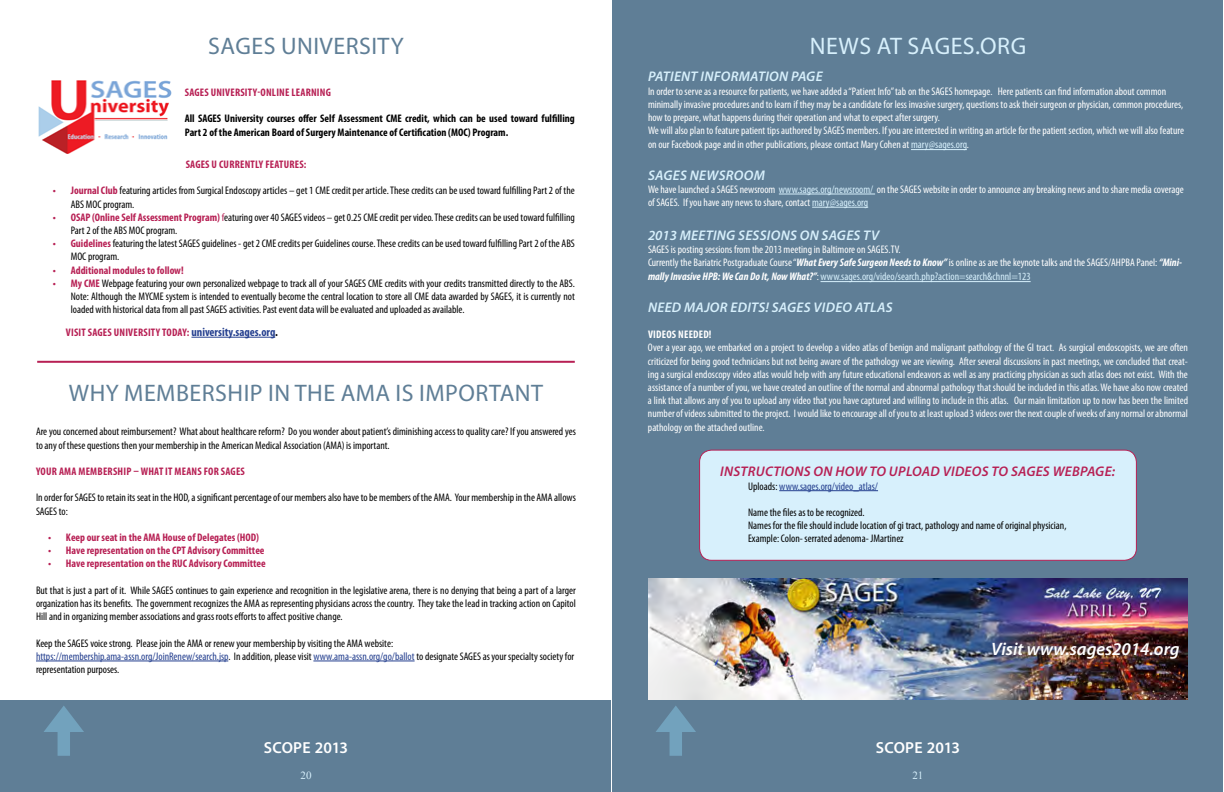
<style>
.page{position:relative;width:1224px;height:792px;background:#fff}
.page>*{position:absolute;margin:0;border:0;box-sizing:border-box;transform-origin:0 0}
.t1{font:24px "Myriad Pro";letter-spacing:.02em;color:#5f7e96}
.t2{font:24px "Myriad Pro";letter-spacing:.02em;color:#d7f0fc}
.t3{font:italic 600 18px "Myriad Pro";color:#fff}
.t4{font:600 16px "Myriad Pro";letter-spacing:.005em;color:#fff}
.t5{font:italic 600 14px "Myriad Pro";letter-spacing:.02em;color:#d7f0fc}
.t6{font:italic 600 14px "Myriad Pro";letter-spacing:.02em;color:#b72054}
.t7{font:700 condensed 12px "Myriad Pro";color:#25408f}
.t8{font:condensed 11px/13.2px "Myriad Pro";color:#000}
.t9{font:condensed 11px/13.2px "Myriad Pro";color:#fff}
.t10{font:700 condensed 11px "Myriad Pro";color:#b72054}
.t11{font:700 condensed 11px/13.2px "Myriad Pro";color:#000}
.t12{font:condensed 11px "Myriad Pro";color:#d7f0fc}
.t13{font:700 condensed 11px "Myriad Pro";letter-spacing:.02em;color:#b72054}
.t14{font:condensed 11px "Myriad Pro";color:#25408f}
.t15{font:700 condensed 11px "Myriad Pro";color:#fff}
.t16{font:11px "Times New Roman";color:#d7f0fc}
.s1{font-weight:700;color:#b72054}
.s2{color:#b72054}
.s3{font-size:11px;color:#b72054}
.s4{color:#000}
.s5{color:#25408f}
.s6{color:#d7f0fc}
.s7{font-weight:700;font-style:italic}
.s8{font-weight:700;font-style:italic;color:#fff}
.s9{color:#fff}
</style>
<div class="page">
<div style="left:0;top:700px;width:612px;height:92px;background:#5f7e96"></div>
<svg style="left:44px;top:706px;width:40px;height:50px"></svg>
<div style="left:612px;top:0;width:612px;height:792px;background:#5f7e96"></div>
<svg style="left:656px;top:706px;width:40px;height:50px"></svg>
<img style="left:648px;top:578px;width:540px;height:121px">
<hr style="left:191px;top:337px;width:84px;height:1px;background:#25408f">
<img style="left:38px;top:80px;width:134px;height:74px">
<hr style="left:36px;top:661px;width:192px;height:1px;background:#25408f">
<hr style="left:313px;top:661px;width:102px;height:1px;background:#25408f">
<hr style="left:911px;top:149px;width:56px;height:1px;background:#d7f0fc">
<hr style="left:779px;top:194px;width:96px;height:1px;background:#d7f0fc">
<hr style="left:812px;top:207px;width:56px;height:1px;background:#d7f0fc">
<hr style="left:821px;top:281px;width:210px;height:1px;background:#d7f0fc">
<div style="left:700px;top:450px;width:436px;height:110px;background:#d7f0fc;border-radius:12px"></div>
<hr style="left:779px;top:490px;width:99px;height:1px;background:#25408f">
<div style="left:699px;top:450px;width:438px;height:111px;border:1px solid #b72054;border-radius:12px"></div>
<hr style="left:37px;top:361px;width:538px;height:2px;background:#b72054">
<h1 class="t1" style="left:208px;top:31px;width:15px">SAGES</h1>
<h1 class="t1" style="left:281px;top:31px;width:124px">UNIVERSITY</h1>
<p class="t13" style="left:185px;top:85px;width:51px">SAGES Universit</p>
<p class="t10" style="left:253px;top:85px;width:19px">y-Online</p>
<p class="t10" style="left:291px;top:85px;width:11px">Learning</p>
<p class="t11" style="left:185px;top:112px;width:392px">All SAGES University courses offer Self Assessment CME credit, which can be used toward fulfilling<br>Part 2 of the American Board of Surgery Maintenance of Certification (MOC) Program.</p>
<p class="t10" style="left:186px;top:157px;width:40px">SAGES U currentl</p>
<p class="t10" style="left:259px;top:157px;width:13px">y features</p>
<p class="t10" style="left:304px;top:157px;width:4px">:</p>
<p class="t8" style="left:71px;top:184px;width:506px;text-indent:-18px"><span class="s1">• Journal Club</span> featuring articles from Surgical Endoscopy articles – get 1 CME credit per article. These credits can be used toward fulfilling Part 2 of the<br>ABS MOC program.</p>
<p class="t8" style="left:71px;top:210px;width:506px;text-indent:-18px"><span class="s1">• OSAP (Online Self Assessment Program)</span> <span class="s2">f</span>eaturing over 40 SAGES videos – get 0.25 CME credit per video. These credits can be used toward fulfilling<br>Part 2 of the ABS MOC program.</p>
<p class="t8" style="left:71px;top:237px;width:506px;text-indent:-18px"><span class="s1">• Guidelines</span>featuring the latest SAGES guidelines - get 2 CME credits per Guidelines course. These credits can be used toward fulfilling Part 2 of the ABS<br>MOC program.</p>
<p class="t10" style="left:53px;top:263px;width:132px">• Additional modules to follow!</p>
<p class="t8" style="left:71px;top:276px;width:506px;text-align:justify;text-indent:-18px"><span class="s1">• My CME</span> Webpage featuring your own personalized webpage to track all of your SAGES CME credits with your credits transmitted directly to the ABS.<br>Note: Although the MYCME system is intended to eventually become the central location to store all CME data awarded by SAGES, it is currently not loaded with historical data from all past SAGES activities. Past event data will be evaluated and uploaded as available.</p>
<p class="t10" style="left:66px;top:325px;width:5px">Visit</p>
<p class="t13" style="left:88px;top:325px;width:51px">SAGES Universit</p>
<p class="t10" style="left:156px;top:325px;width:13px">y toda</p>
<p class="t7" style="left:182px;top:325px;width:97px"><span class="s3">y:</span> university.sages.org<span class="s4">.</span></p>
<h1 class="t1" style="left:69px;top:379px;width:133px">WHY MEMBERSHI</h1>
<h1 class="t1" style="left:250px;top:379px;width:60px">P IN THE</h1>
<h1 class="t1" style="left:341px;top:379px;width:133px">AMA IS IMPORTANT</h1>
<p class="t8" style="left:36px;top:425px;width:541px">Are you concerned about reimbursement? What about healthcare reform? Do you wonder about patient’s diminishing access to quality care? If you answered yes to any of these questions then your membership in the American Medical Association (AMA) is important.</p>
<p class="t13" style="left:36px;top:465px;width:210px">YOUR AMA MEMBERSHIP – WHAT IT MEANS FOR SAGES</p>
<p class="t8" style="left:36px;top:491px;width:541px">In order for SAGES to retain its seat in the HOD, a significant percentage of our members also have to be members of the AMA. Your membership in the AMA allows<br>SAGES to:</p>
<p class="t10" style="left:48px;top:531px;width:212px">• Keep our seat in the AMA House of Delegates (HOD)</p>
<p class="t10" style="left:48px;top:544px;width:218px">• Have representation on the CPT Advisory Committee</p>
<p class="t10" style="left:48px;top:557px;width:219px">• Have representation on the RUC Advisory Committee</p>
<p class="t8" style="left:36px;top:583px;width:541px;text-align:justify">But that is just a part of it. While SAGES continues to gain experience and recognition in the legislative arena, there is no denying that being a part of a larger organization has its benefits. The government recognizes the AMA as representing physicians across the country. They take the lead in tracking action on Capitol Hill and in organizing member associations and grass roots efforts to affect positive change.</p>
<p class="t8" style="left:36px;top:636px;width:540px">Keep the SAGES voice strong. Please join the AMA or renew your membership by visiting the AMA website: <span class="s5">https://membership.ama-assn.org/JoinRenew/search.jsp</span>. In addition, please visit <span class="s5">www.ama-assn.org/go/ballot</span> to designate SAGES as your specialty society for representation purposes.</p>
<h1 class="t2" style="left:810px;top:31px;width:112px">NEWS AT SAGES</h1>
<h1 class="t2" style="left:975px;top:31px;width:53px">.ORG</h1>
<p class="t5" style="left:648px;top:68px;width:101px">PATIENT INFORMAT</p>
<p class="t5" style="left:765px;top:68px;width:43px">ION PAGE</p>
<p class="t9" style="left:648px;top:84px;width:538px">In order to serve as a resource for patients, we have added a “Patient Info” tab on the SAGES homepage. Here patients can find information about common minimally invasive procedures and to learn if they may be a candidate for less invasive surgery, questions to ask their surgeon or physician, common procedures, how to prepare, what happens during their operation and what to expect after surgery.<br>We will also plan to feature patient tips authored by SAGES members. If you are interested in writing an article for the patient section, which we will also feature</p>
<p class="t9" style="left:648px;top:138px;width:322px">on our Facebook page and in other publications, please contact Mary Cohen at <span class="s6">mary@sages.org</span>.</p>
<p class="t5" style="left:648px;top:166px;width:52px">SAGES NEWS</p>
<p class="t5" style="left:726px;top:166px;width:40px">ROOM</p>
<p class="t9" style="left:648px;top:183px;width:537px">We have launched a SAGES newsroom <span class="s6">www.sages.org/newsroom/</span> on the SAGES website in order to announce any breaking news and to share media coverage of SAGES. If you have any news to share, contact <span class="s6">mary@sages.org</span></p>
<p class="t5" style="left:648px;top:226px;width:233px">2013 MEETING SESSIONS ON SAGES TV</p>
<p class="t9" style="left:648px;top:243px;width:536px">SAGES is posting sessions from the 2013 meeting in Baltimore on SAGES.TV.<br>Currently the Bariatric Postgraduate Course “<span class="s7">What Every Safe Surgeon Needs to Know”</span> is online as are the keynote talks and the SAGES/AHPBA Panel: <span class="s7">“Mini-</span></p>
<p class="t12" style="left:648px;top:270px;width:384px"><span class="s8">mally Invasive HPB: We Can Do It, Now What?”</span><span class="s9">:</span> www.sages.org/video/search.php?action=search&amp;chnnl=123</p>
<p class="t5" style="left:648px;top:298px;width:238px">NEED MAJOR EDITS! SAGES VIDEO ATLAS</p>
<p class="t15" style="left:648px;top:328px;width:6px">Videos</p>
<p class="t15" style="left:678px;top:328px;width:12px">Needed</p>
<p class="t15" style="left:709px;top:328px;width:4px">!</p>
<p class="t9" style="left:648px;top:341px;width:542px;text-align:justify">Over a year ago, we embarked on a project to develop a video atlas of benign and malignant pathology of the GI tract. As surgical endoscopists, we are often criticized for being good technicians but not being aware of the pathology we are viewing. After several discussions in past meetings, we concluded that creat&shy;ing a surgical endoscopy video atlas would help with any future educational endeavors as well as any practicing physician as such atlas does not exist. With the assistance of a number of you, we have created an outline of the normal and abnormal pathology that should be included in this atlas. We have also now created a link that allows any of you to upload any video that you have captured and willing to include in this atlas. Our main limitation up to now has been the limited number of videos submitted to the project. I would like to encourage all of you to at least upload 3 videos over the next couple of weeks of any normal or abnormal pathology on the attached outline.</p>
<p class="t6" style="left:720px;top:463px;width:369px">INSTRUCTIONS ON HOW TO UPLOAD VIDEOS TO SAGES WEBPAGE</p>
<p class="t6" style="left:1112px;top:463px;width:5px">:</p>
<p class="t14" style="left:748px;top:479px;width:131px"><span class="s4">Uploads:</span> www.sages.org/video_atlas/</p>
<p class="t8" style="left:748px;top:506px;width:320px">Name the files as to be recognized.<br>Names for the file should include location of gi tract, pathology and name of original physician,<br>Example: Colon- serrated adenoma- JMartinez</p>
<h2 class="t3" style="left:991px;top:637px;width:190px">VISIT WWW.SAGES2014.ORG</h2>
<h3 class="t4" style="left:264px;top:737px;width:86px">SCOPE 2013</h3>
<p class="t16" style="left:300px;top:768px;width:12px">20</p>
<p class="t16" style="left:912px;top:768px;width:12px">21</p>
<h3 class="t4" style="left:876px;top:737px;width:86px">SCOPE 2013</h3>
</div>
